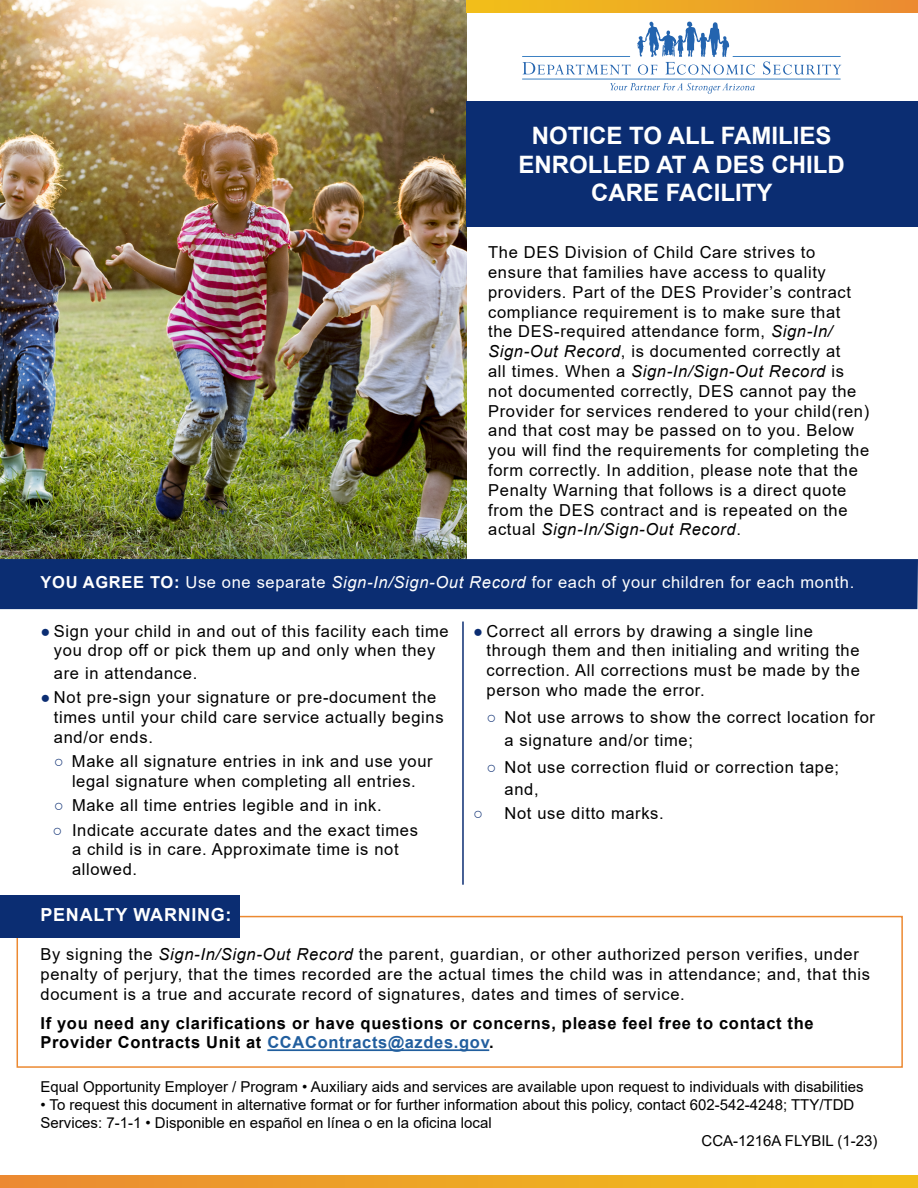
<style>
.page{position:relative;width:918px;height:1188px;background:#fff}
.page>*{position:absolute;margin:0;border:0;box-sizing:border-box;transform-origin:0 0}
.t1{font:700 24px/28.8px "Arial";color:#fff;text-align:center}
.t2{font:700 18px "Arial";letter-spacing:.04em;color:#fff}
.t3{font:16.5px/19.8px "Arial";letter-spacing:.04em;color:#000}
.t4{font:700 16.5px/19.8px "Arial";letter-spacing:.04em;color:#000}
.t5{font:16.5px "Arial";letter-spacing:.04em;color:#fff}
.t6{font:15px "Arial";color:#000}
.s1{font-style:italic}
.s2{font-weight:700}
.s3{color:#0b2d72}
.s4{color:#215e9e}
</style>
<div class="page">
<div style="left:17px;top:916px;width:886px;height:152px;border:2px solid #ec8931"></div>
<img style="left:0;top:0;width:467px;height:559px">
<svg style="left:523px;top:62px;width:107px;height:12px"></svg>
<svg style="left:610px;top:83px;width:145px;height:11px"></svg>
<svg style="left:637px;top:22px;width:118px;height:53px"></svg>
<svg style="left:763px;top:61px;width:78px;height:14px"></svg>
<hr style="left:522px;top:56px;width:108px;height:1px;background:#3d81c3">
<hr style="left:733px;top:56px;width:108px;height:1px;background:#3d81c3">
<hr style="left:522px;top:79px;width:319px;height:1px;background:#3d81c3">
<div style="left:0;top:559px;width:918px;height:50px;background:#0b2d72"></div>
<hr style="left:462px;top:622px;width:2px;height:263px;background:#0b2d72">
<div style="left:0;top:895px;width:240px;height:42px;background:#0b2d72"></div>
<div style="left:467px;top:102px;width:451px;height:125px;background:#0b2d72"></div>
<svg style="left:467px;top:0;width:451px;height:13px;background:#eda625"></svg>
<svg style="left:0;top:1175px;width:918px;height:13px;background:#eda525"></svg>
<hr style="left:267px;top:1049px;width:222px;height:2px;background:#215e9e">
<h1 class="t1" style="left:519px;top:121px;width:328px">NOTICE TO ALL FAMILIES<br>ENROLLED AT A DES CHILD<br>CARE FACILITY</h1>
<p class="t3" style="left:488px;top:242px;width:383px">The DES Division of Child Care strives to ensure that families have access to quality providers. Part of the DES Provider’s contract compliance requirement is to make sure that<br>the DES-required attendance form, <span class="s1">Sign-In/ Sign-Out Record</span>, is documented correctly at<br>all times. When a <span class="s1">Sign-In/Sign-Out Record</span> is not documented correctly, DES cannot pay the Provider for services rendered to your child(ren) and that cost may be passed on to you. Below you will find the requirements for completing the form correctly. In addition, please note that the Penalty Warning that follows is a direct quote from the DES contract and is repeated on the actual <span class="s1">Sign-In/Sign-Out Record</span>.</p>
<p class="t5" style="left:41px;top:571px;width:815px"><span class="s2">YOU AGREE TO:</span> Use one separate <span class="s1">Sign-In/Sign-Out Record</span> for each of your children for each month.</p>
<p class="t3" style="left:40px;top:621px;width:410px;text-align:center"><span class="s3">●</span> Sign your child in and out of this facility each time you drop off or pick them up and only when they</p>
<p class="t3" style="left:54px;top:663px;width:145px">are in attendance.</p>
<p class="t3" style="left:54px;top:687px;width:391px;text-indent:-13px"><span class="s3">●</span> Not pre-sign your signature or pre-document the times until your child care service actually begins and/or ends.</p>
<p class="t3" style="left:54px;top:751px;width:380px;text-align:center"><span class="s3">○</span> Make all signature entries in ink and use your legal signature when completing all entries.</p>
<p class="t3" style="left:54px;top:795px;width:329px"><span class="s3">○</span> Make all time entries legible and in ink.</p>
<p class="t3" style="left:72px;top:820px;width:347px;text-indent:-20px"><span class="s3">○</span> Indicate accurate dates and the exact times a child is in care. Approximate time is not allowed.</p>
<p class="t3" style="left:487px;top:621px;width:375px;text-indent:-14px"><span class="s3">●</span> Correct all errors by drawing a single line through them and then initialing and writing the correction. All corrections must be made by the person who made the error.</p>
<p class="t3" style="left:505px;top:706px;width:372px;line-height:22.5px;text-indent:-18px"><span class="s3">○</span> Not use arrows to show the correct location for a signature and/or time;</p>
<p class="t3" style="left:505px;top:755px;width:336px;line-height:22.5px;text-indent:-18px"><span class="s3">○</span> Not use correction fluid or correction tape; and,</p>
<p class="t3" style="left:473px;top:804px;width:192px"><span class="s3">○</span> Not use ditto marks.</p>
<p class="t2" style="left:40px;top:902px;width:193px">PENALTY WARNING:</p>
<p class="t3" style="left:40px;top:944px;width:831px">By signing the <span class="s1">Sign-In/Sign-Out Record</span> the parent, guardian, or other authorized person verifies, under penalty of perjury, that the times recorded are the actual times the child was in attendance; and, that this document is a true and accurate record of signatures, dates and times of service.</p>
<p class="t4" style="left:41px;top:1013px;width:775px">If you need any clarifications or have questions or concerns, please feel free to contact the<br>Provider Contracts Unit at <span class="s4">CCAContracts@azdes.gov</span>.</p>
<p class="t6" style="left:40px;top:1077px;width:825px">Equal Opportunity Employer / Program • Auxiliary aids and services are available upon request to individuals with disabilities</p>
<p class="t6" style="left:40px;top:1095px;width:815px">• To request this document in alternative format or for further information about this policy, contact 602-542-4248; TTY/TDD</p>
<p class="t6" style="left:40px;top:1113px;width:453px">Services: 7-1-1 • Disponible en español en línea o en la oficina local</p>
<p class="t6" style="left:702px;top:1131px;width:177px">CCA-1216A FLYBIL (1-23)</p>
</div>
